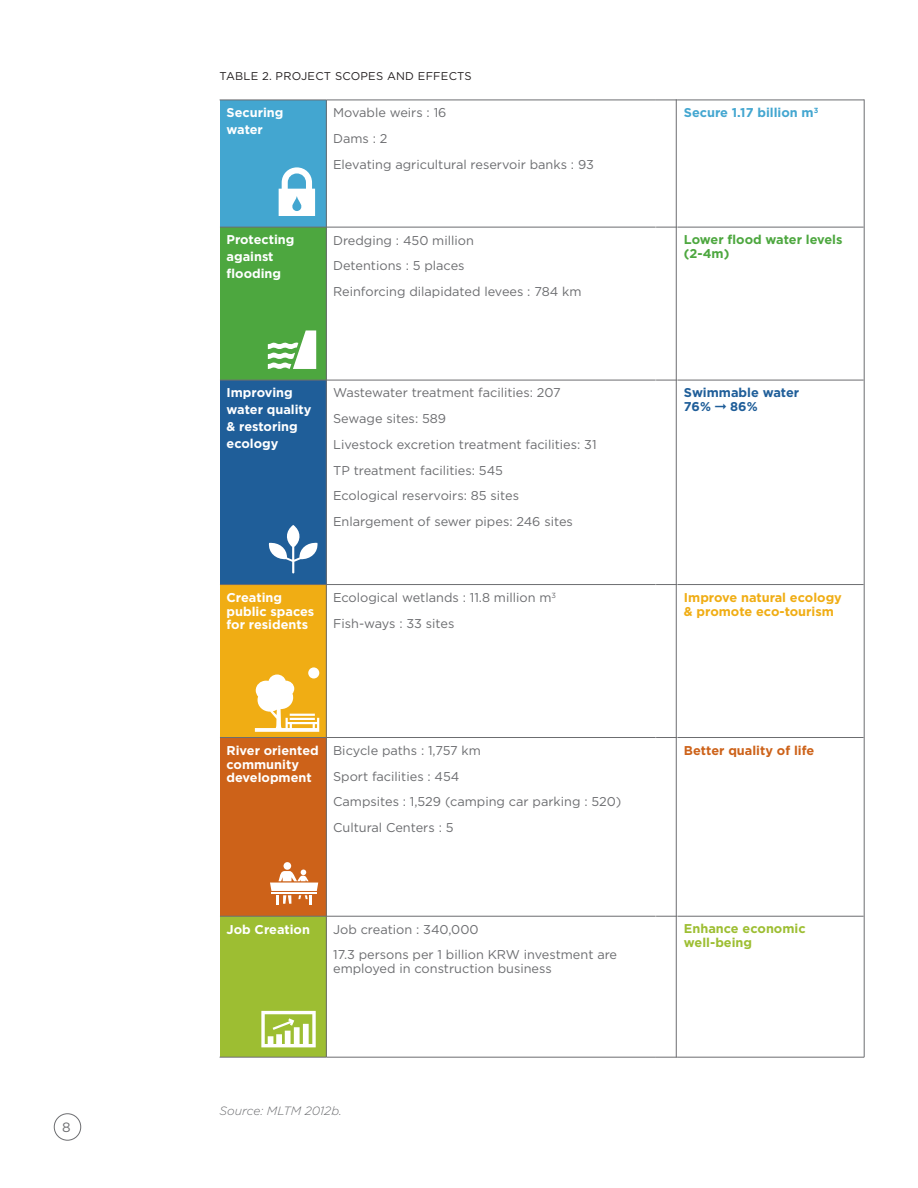
<style>
.page{position:relative;width:918px;height:1188px;background:#fff}
.page>*{position:absolute;margin:0;border:0;box-sizing:border-box;transform-origin:0 0}
.t1{font:13.5px "Gotham";color:#6c6d70}
.t2{font:12.75px/25.8px "Gotham";color:#6c6d70}
.t3{font:700 12.75px/16.8px "Gotham";color:#fff}
.t4{font:700 12.75px/13.8px "Gotham";color:#f0ad14}
.t5{font:700 12.75px/13.8px "Gotham";color:#4da73f}
.t6{font:700 12.75px/13.8px "Gotham";color:#9dbe32}
.t7{font:700 12.75px/13.8px "Gotham";color:#1f5e99}
.t8{font:700 12.75px "Gotham";color:#43a6d0}
.t9{font:700 12.75px "Gotham";color:#cd6219}
.t10{font:italic 300 12px "Gotham HTF";color:#6c6d70}
.t11{font:11.25px "Gotham";letter-spacing:.02em;color:#231f20}
</style>
<div class="page">
<div style="left:54px;top:1113px;width:27px;height:27px;border:1px solid #6c6d70;border-radius:50%"></div>
<div style="left:220px;top:100px;width:106px;height:127px;background:#43a6d0"></div>
<div style="left:220px;top:227px;width:106px;height:153px;background:#4da73f"></div>
<div style="left:220px;top:380px;width:106px;height:205px;background:#1f5e99"></div>
<div style="left:220px;top:585px;width:106px;height:153px;background:#f0ad14"></div>
<div style="left:220px;top:738px;width:106px;height:178px;background:#cd6219"></div>
<div style="left:220px;top:916px;width:106px;height:141px;background:#9dbe32"></div>
<hr style="left:326px;top:227px;width:330px;height:1px;background:#6c6d70">
<svg style="left:656px;top:227px;width:20px;height:1px"></svg>
<hr style="left:677px;top:227px;width:187px;height:1px;background:#6c6d70">
<hr style="left:220px;top:380px;width:106px;height:1px;background:#6c6d70">
<hr style="left:327px;top:380px;width:329px;height:1px;background:#6c6d70">
<svg style="left:656px;top:380px;width:20px;height:1px"></svg>
<hr style="left:677px;top:380px;width:187px;height:1px;background:#6c6d70">
<hr style="left:220px;top:584px;width:106px;height:1px;background:#6c6d70">
<hr style="left:327px;top:584px;width:329px;height:1px;background:#6c6d70">
<svg style="left:656px;top:584px;width:20px;height:1px"></svg>
<hr style="left:677px;top:584px;width:187px;height:1px;background:#6c6d70">
<hr style="left:220px;top:737px;width:106px;height:1px;background:#6c6d70">
<hr style="left:327px;top:737px;width:329px;height:1px;background:#6c6d70">
<svg style="left:656px;top:737px;width:20px;height:1px"></svg>
<hr style="left:677px;top:737px;width:187px;height:1px;background:#6c6d70">
<hr style="left:220px;top:916px;width:106px;height:1px;background:#6c6d70">
<hr style="left:327px;top:916px;width:329px;height:1px;background:#6c6d70">
<svg style="left:656px;top:916px;width:20px;height:1px"></svg>
<hr style="left:677px;top:916px;width:187px;height:1px;background:#6c6d70">
<hr style="left:220px;top:100px;width:106px;height:1px;background:#6c6d70">
<hr style="left:326px;top:100px;width:330px;height:1px;background:#6c6d70">
<hr style="left:326px;top:100px;width:1px;height:127px;background:#6c6d70">
<svg style="left:656px;top:100px;width:20px;height:1px"></svg>
<hr style="left:677px;top:100px;width:187px;height:1px;background:#6c6d70">
<hr style="left:326px;top:227px;width:1px;height:153px;background:#6c6d70">
<hr style="left:326px;top:380px;width:1px;height:205px;background:#6c6d70">
<hr style="left:326px;top:585px;width:1px;height:153px;background:#6c6d70">
<hr style="left:326px;top:738px;width:1px;height:178px;background:#6c6d70">
<hr style="left:326px;top:916px;width:1px;height:141px;background:#6c6d70">
<hr style="left:220px;top:1057px;width:106px;height:1px;background:#6c6d70">
<hr style="left:326px;top:1057px;width:330px;height:1px;background:#6c6d70">
<svg style="left:656px;top:1057px;width:21px;height:1px"></svg>
<hr style="left:677px;top:1057px;width:187px;height:1px;background:#6c6d70">
<hr style="left:220px;top:227px;width:106px;height:1px;background:#6c6d70">
<svg style="left:268px;top:525px;width:50px;height:48px"></svg>
<svg style="left:279px;top:167px;width:36px;height:49px"></svg>
<div style="left:284px;top:862px;width:7px;height:8px;background:#fff;border-radius:50%"></div>
<svg style="left:270px;top:870px;width:48px;height:34px"></svg>
<hr style="left:676px;top:99px;width:1px;height:958px;background:#6c6d70">
<hr style="left:864px;top:99px;width:1px;height:958px;background:#6c6d70">
<svg style="left:255px;top:667px;width:64px;height:65px"></svg>
<svg style="left:268px;top:330px;width:48px;height:39px"></svg>
<svg style="left:261px;top:1011px;width:55px;height:36px"></svg>
<p class="t1" style="left:62px;top:1119px;width:10px">8</p>
<p class="t11" style="left:220px;top:70px;width:254px">TABLE 2. PROJECT SCOPES AND EFFECTS</p>
<p class="t3" style="left:227px;top:104px;width:58px">Securing water</p>
<p class="t2" style="left:333px;top:100px;width:262px">Movable weirs : 16<br>Dams : 2<br>Elevating agricultural reservoir banks : 93</p>
<p class="t8" style="left:684px;top:105px;width:136px">Secure 1.17 billion m<sup>3</sup></p>
<p class="t3" style="left:227px;top:231px;width:70px">Protecting against flooding</p>
<p class="t2" style="left:333px;top:227px;width:250px">Dredging : 450 million<br>Detentions : 5 places<br>Reinforcing dilapidated levees : 784 km</p>
<p class="t5" style="left:684px;top:233px;width:160px">Lower flood water levels (2-4m)</p>
<p class="t3" style="left:227px;top:384px;width:87px">Improving water quality &amp; restoring ecology</p>
<p class="t2" style="left:333px;top:380px;width:265px">Wastewater treatment facilities: 207<br>Sewage sites: 589<br>Livestock excretion treatment facilities: 31<br>TP treatment facilities: 545<br>Ecological reservoirs: 85 sites Enlargement of sewer pipes: 246 sites</p>
<p class="t7" style="left:684px;top:386px;width:117px">Swimmable water<br>76% ➞ 86%</p>
<p class="t3" style="left:227px;top:590px;width:89px;line-height:13.8px">Creating public spaces for residents</p>
<p class="t2" style="left:333px;top:584px;width:224px">Ecological wetlands : 11.8 million m<sup>3<br></sup>Fish-ways : 33 sites</p>
<p class="t4" style="left:684px;top:590px;width:159px">Improve natural ecology &amp; promote eco-tourism</p>
<p class="t3" style="left:227px;top:743px;width:94px;line-height:13.8px">River oriented community development</p>
<p class="t2" style="left:333px;top:737px;width:290px">Bicycle paths : 1,757 km<br>Sport facilities : 454<br>Campsites : 1,529 (camping car parking : 520)<br>Cultural Centers : 5</p>
<p class="t9" style="left:684px;top:743px;width:132px">Better quality of life</p>
<p class="t3" style="left:227px;top:920px;width:85px">Job Creation</p>
<p class="t2" style="left:333px;top:916px;width:286px">Job creation : 340,000<br>17.3 persons per 1 billion KRW investment are</p>
<p class="t2" style="left:333px;top:955px;width:220px">employed in construction business</p>
<p class="t10" style="left:220px;top:1104px;width:124px">Source: MLTM 2012b.</p>
<p class="t6" style="left:684px;top:922px;width:123px">Enhance economic well-being</p>
</div>
